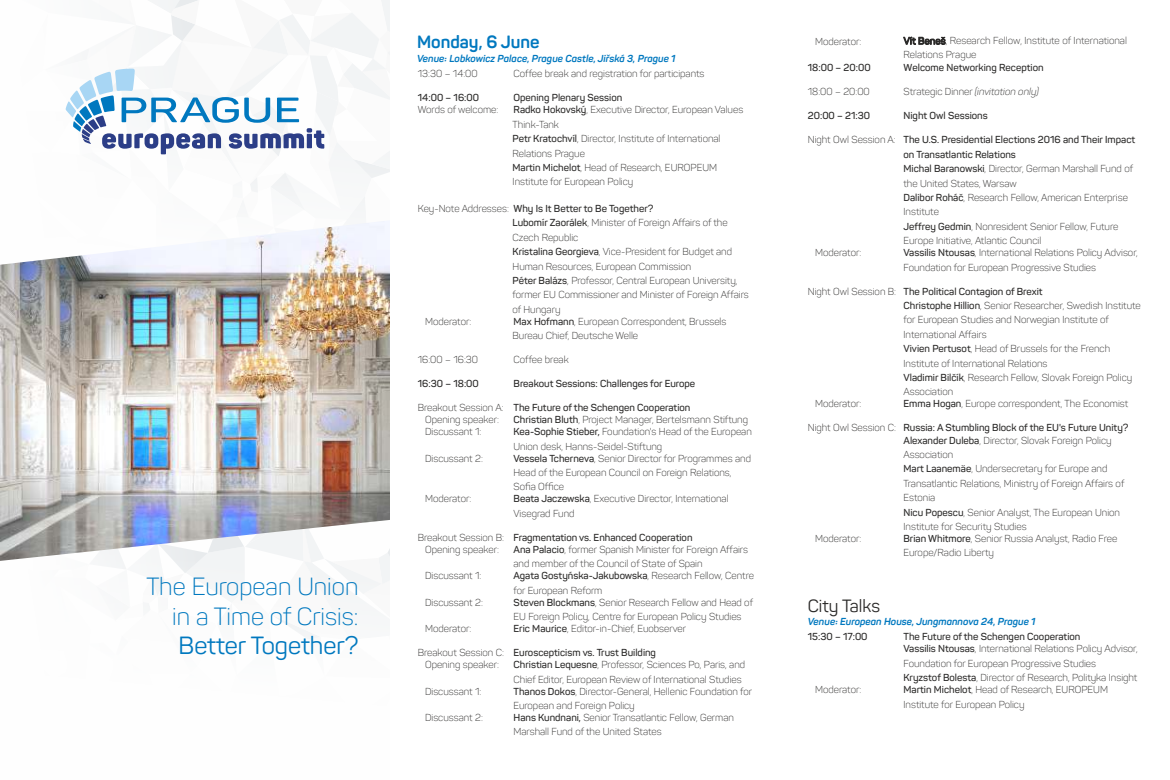
<style>
.page{position:relative;width:1170px;height:780px;background:#fff}
.page>*{position:absolute;margin:0;border:0;box-sizing:border-box;transform-origin:0 0}
.t1{font:300 24.5px/29.4px "Panton";color:#0078bf;text-align:right}
.t2{font:24.5px "Panton";color:#0078bf}
.t3{font:700 17.5px "Panton";color:#0078bf}
.t4{font:17.5px "Panton";color:#2b2a29}
.t5{font:300 10px/14.4px "Panton";color:#2b2a29}
.t6{font:600 10px/12px "Panton";color:#2b2a29}
.t7{font:italic 700 10px "Panton";color:#0078bf}
.t8{font:italic 300 10px "Panton";color:#2b2a29}
.s1{font-weight:600}
.s2{font-weight:300}
.s3{font-style:normal}
</style>
<div class="page">
<img style="left:0;top:352px;width:390px;height:209px">
<img style="left:0;top:0;width:390px;height:352px">
<h1 class="t1" style="left:146px;top:574px;width:213px">The European Union in a Time of Crisis:</h1>
<h1 class="t2" style="left:179px;top:636px;width:181px">Better Together?</h1>
<h2 class="t3" style="left:417px;top:35px;width:124px">Monday, 6 June</h2>
<p class="t7" style="left:417px;top:55px;width:260px">Venue: Lobkowicz Palace, Prague Castle, Jiřská 3, Prague 1</p>
<p class="t5" style="left:418px;top:68px;width:61px">13:30 – 14:00</p>
<p class="t5" style="left:513px;top:68px;width:192px">Coffee break and registration for participants</p>
<p class="t6" style="left:418px;top:93px;width:63px">14:00 – 16:00</p>
<p class="t6" style="left:513px;top:93px;width:110px">Opening Plenary Session</p>
<p class="t5" style="left:418px;top:104px;width:82px">Words of welcome:</p>
<p class="t5" style="left:512px;top:104px;width:232px"><span class="s1">Radko Hokovský</span>, Executive Director, European Values Think-Tank<br><span class="s1">Petr Kratochvíl</span>, Director, Institute of International Relations Prague<br><span class="s1">Martin Michelot</span>, Head of Research, EUROPEUM Institute for European Policy</p>
<p class="t5" style="left:512px;top:202px;width:238px;text-indent:-95px">Key-Note Addresses: <span class="s1">Why Is It Better to Be Together?<br>Lubomír Zaorálek</span>, Minister of Foreign Affairs of the Czech Republic<br><span class="s1">Kristalina Georgieva</span>, Vice-President for Budget and Human Resources, European Commission<br><span class="s1">Péter Balázs</span>, Professor, Central European University, former EU Commissioner and Minister of Foreign Affairs of Hungary</p>
<p class="t5" style="left:425px;top:315px;width:48px">Moderator:</p>
<p class="t5" style="left:512px;top:315px;width:215px"><span class="s1">Max Hofmann</span>, European Correspondent, Brussels<br>Bureau Chief, Deutsche Welle</p>
<p class="t5" style="left:418px;top:353px;width:62px">16:00 – 16:30</p>
<p class="t5" style="left:513px;top:353px;width:57px">Coffee break</p>
<p class="t6" style="left:418px;top:379px;width:63px">16:30 – 18:00</p>
<p class="t6" style="left:513px;top:379px;width:183px">Breakout Sessions: Challenges for Europe</p>
<p class="t6" style="left:425px;top:403px;width:267px;text-indent:-7px"><span class="s2">Breakout Session A:</span> The Future of the Schengen Cooperation<br><span class="s2">Opening speaker:</span></p>
<p class="t5" style="left:513px;top:413px;width:236px"><span class="s1">Christian Bluth</span>, Project Manager, Bertelsmann Stiftung</p>
<p class="t5" style="left:425px;top:425px;width:58px">Discussant 1:</p>
<p class="t5" style="left:513px;top:425px;width:240px"><span class="s1">Kea-Sophie Stieber,</span> Foundation's Head of the European<br>Union desk, Hanns-Seidel-Stiftung</p>
<p class="t5" style="left:425px;top:452px;width:59px">Discussant 2:</p>
<p class="t5" style="left:513px;top:452px;width:239px"><span class="s1">Vessela Tcherneva</span>, Senior Director for Programmes and<br>Head of the European Council on Foreign Relations,<br>Sofia Office</p>
<p class="t5" style="left:425px;top:493px;width:48px">Moderator:</p>
<p class="t5" style="left:513px;top:493px;width:216px"><span class="s1">Beata Jaczewska</span>, Executive Director, International<br>Visegrad Fund</p>
<p class="t6" style="left:425px;top:532px;width:269px;text-indent:-7px"><span class="s2">Breakout Session B:</span> Fragmentation vs. Enhanced Cooperation<br><span class="s2">Opening speaker:</span></p>
<p class="t5" style="left:513px;top:543px;width:236px"><span class="s1">Ana Palacio</span>, former Spanish Minister for Foreign Affairs and member of the Council of State of Spain</p>
<p class="t5" style="left:425px;top:569px;width:58px">Discussant 1:</p>
<p class="t5" style="left:513px;top:569px;width:242px"><span class="s1">Agata Gostyńska-Jakubowska</span>, Research Fellow, Centre for European Reform</p>
<p class="t5" style="left:425px;top:596px;width:59px">Discussant 2:</p>
<p class="t5" style="left:513px;top:596px;width:241px"><span class="s1">Steven Blockmans</span>, Senior Research Fellow and Head of<br>EU Foreign Policy, Centre for European Policy Studies</p>
<p class="t5" style="left:425px;top:622px;width:48px">Moderator:</p>
<p class="t5" style="left:513px;top:622px;width:174px"><span class="s1">Eric Maurice</span>, Editor-in-Chief, Euobserver</p>
<p class="t5" style="left:425px;top:647px;width:232px;line-height:12px;text-indent:-7px">Breakout Session C: <span class="s1">Euroscepticism vs. Trust Building<br></span>Opening speaker:</p>
<p class="t5" style="left:513px;top:658px;width:233px"><span class="s1">Christian Lequesne</span>, Professor, Sciences Po, Paris, and<br>Chief Editor, European Review of International Studies</p>
<p class="t5" style="left:425px;top:685px;width:58px">Discussant 1:</p>
<p class="t5" style="left:513px;top:685px;width:240px"><span class="s1">Thanos Dokos</span>, Director-General, Hellenic Foundation for<br>European and Foreign Policy</p>
<p class="t5" style="left:425px;top:711px;width:59px">Discussant 2:</p>
<p class="t5" style="left:513px;top:711px;width:222px"><span class="s1">Hans Kundnani,</span> Senior Transatlantic Fellow, German<br>Marshall Fund of the United States</p>
<p class="t5" style="left:815px;top:35px;width:48px">Moderator:</p>
<p class="t6" style="left:807px;top:63px;width:64px">18:00 – 20:00</p>
<p class="t5" style="left:903px;top:35px;width:225px;line-height:13.2px"><span class="s1">Vít Beneš</span>, Research Fellow, Institute of International<br>Relations Prague</p>
<p class="t6" style="left:903px;top:63px;width:141px">Welcome Networking Reception</p>
<p class="t5" style="left:807px;top:86px;width:63px">18:00 – 20:00</p>
<p class="t8" style="left:903px;top:88px;width:137px"><span class="s3">Strategic Dinner</span> (invitation only)</p>
<p class="t6" style="left:807px;top:111px;width:64px">20:00 – 21:30</p>
<p class="t6" style="left:903px;top:111px;width:86px">Night Owl Sessions</p>
<p class="t5" style="left:903px;top:134px;width:233px;text-indent:-96px">Night Owl Session A: <span class="s1">The U.S. Presidential Elections 2016 and Their Impact on Transatlantic Relations<br>Michal Baranowski</span>, Director, German Marshall Fund of the United States, Warsaw<br><span class="s1">Dalibor Roháč</span>, Research Fellow, American Enterprise Institute<br><span class="s1">Jeffrey Gedmin</span>, Nonresident Senior Fellow, Future Europe Initiative, Atlantic Council</p>
<p class="t5" style="left:815px;top:246px;width:48px">Moderator:</p>
<p class="t5" style="left:903px;top:246px;width:236px"><span class="s1">Vassilis Ntousas</span>, International Relations Policy Advisor,<br>Foundation for European Progressive Studies</p>
<p class="t5" style="left:903px;top:285px;width:239px;text-indent:-96px">Night Owl Session B: <span class="s1">The Political Contagion of Brexit<br>Christophe Hillion</span>, Senior Researcher, Swedish Institute for European Studies and Norwegian Institute of International Affairs<br><span class="s1">Vivien Pertusot</span>, Head of Brussels for the French Institute of International Relations<br><span class="s1">Vladimir Bilčík</span>, Research Fellow, Slovak Foreign Policy Association</p>
<p class="t5" style="left:815px;top:398px;width:48px">Moderator:</p>
<p class="t5" style="left:903px;top:398px;width:226px"><span class="s1">Emma Hogan</span>, Europe correspondent, The Economist</p>
<p class="t6" style="left:903px;top:423px;width:226px;text-indent:-96px"><span class="s2">Night Owl Session C:</span> Russia: A Stumbling Block of the EU's Future Unity?<br>Alexander Duleba<span class="s2">, Director, Slovak Foreign Policy</span></p>
<p class="t5" style="left:903px;top:448px;width:222px">Association<br><span class="s1">Mart Laanemäe</span>, Undersecretary for Europe and Transatlantic Relations, Ministry of Foreign Affairs of Estonia<br><span class="s1">Nicu Popescu</span>, Senior Analyst, The European Union Institute for Security Studies</p>
<p class="t5" style="left:815px;top:532px;width:48px">Moderator:</p>
<p class="t5" style="left:903px;top:532px;width:215px"><span class="s1">Brian Whitmore</span>, Senior Russia Analyst, Radio Free<br>Europe/Radio Liberty</p>
<h2 class="t4" style="left:807px;top:598px;width:74px">City Talks</h2>
<p class="t7" style="left:807px;top:618px;width:229px">Venue: European House, Jungmannova 24, Prague 1</p>
<p class="t6" style="left:807px;top:632px;width:61px">15:30 – 17:00</p>
<p class="t6" style="left:903px;top:632px;width:236px">The Future of the Schengen Cooperation<br>Vassilis Ntousas<span class="s2">, International Relations Policy Advisor,</span></p>
<p class="t5" style="left:903px;top:657px;width:235px">Foundation for European Progressive Studies<br><span class="s1">Kryzstof Bolesta</span>, Director of Research, Polityka Insight</p>
<p class="t5" style="left:815px;top:683px;width:48px">Moderator:</p>
<p class="t5" style="left:903px;top:683px;width:206px"><span class="s1">Martin Michelot</span>, Head of Research, EUROPEUM<br>Institute for European Policy</p>
</div>
